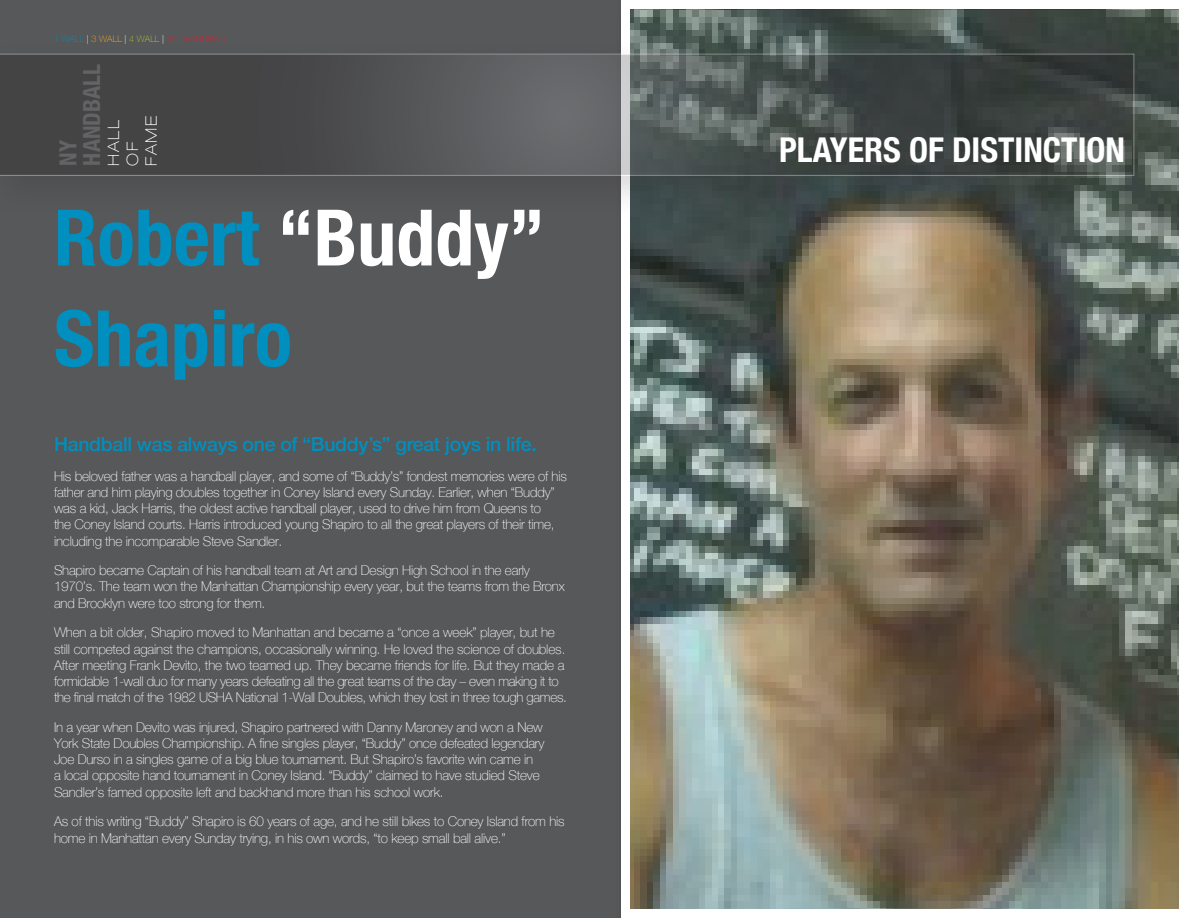
<style>
.page{position:relative;width:1188px;height:918px;background:#57585a}
.page>*{position:absolute;margin:0;border:0;box-sizing:border-box;transform-origin:0 0}
.t1{font:700 condensed 78px "Helvetica Neue";color:#fff}
.t2{font:700 condensed 78px "Helvetica Neue";color:#008fbe}
.t3{font:700 condensed 34.2px "Helvetica Neue";color:#fff}
.t4{font:700 condensed 23.55px "Helvetica Neue";color:#636366}
.t5{font:500 19.5px "Helvetica Neue";letter-spacing:-.015em;color:#008fbe}
.t6{font:100 expanded 15.75px "Helvetica Neue LT";letter-spacing:.1em;color:#fff}
.t7{font:100 13.5px/16.2px "Helvetica Neue";letter-spacing:-.015em;color:#fff}
.t8{font:100 9px "Helvetica Neue LT";letter-spacing:.01em;color:#da2031}
.s1{color:#008fbe}
.s2{color:#fff}
.s3{color:#f9a91b}
.s4{color:#a9c638}
</style>
<div class="page">
<img style="left:631px;top:10px;width:547px;height:898px">
<div style="left:621px;top:0;width:567px;height:918px;border:9px solid #fff"></div>
<div style="left:0;top:37px;width:1178px;height:182px;background:#231f20;opacity:.5"></div>
<svg style="left:0;top:54px;width:1134px;height:121px"></svg>
<p class="t8" style="left:54px;top:33px;width:176px"><span class="s1">1 WALL</span> <span class="s2">|</span> <span class="s3">3 WALL</span> <span class="s2">|</span> <span class="s4">4 WALL</span> <span class="s2">|</span> ALL HANDBALL</p>
<p class="t4" style="left:72px;top:166px;width:103px;rotate:-90deg">HANDBALL</p>
<p class="t6" style="left:142px;top:166px;width:51px;rotate:-90deg">FAME</p>
<p class="t6" style="left:104px;top:166px;width:47px;rotate:-90deg">HALL</p>
<p class="t4" style="left:49px;top:166px;width:27px;rotate:-90deg">NY</p>
<p class="t6" style="left:123px;top:166px;width:25px;rotate:-90deg">OF</p>
<p class="t1" style="left:54px;top:173px;width:492px"><span class="s1">Robert</span> “Buddy”</p>
<p class="t2" style="left:54px;top:274px;width:240px">Shapiro</p>
<p class="t5" style="left:54px;top:428px;width:484px">Handball was always one of “Buddy’s” great joys in life.</p>
<p class="t7" style="left:54px;top:467px;width:515px">His beloved father was a handball player, and some of “Buddy’s” fondest memories were of his father and him playing doubles together in Coney Island every Sunday. Earlier, when “Buddy” was a kid, Jack Harris, the oldest active handball player, used to drive him from Queens to<br>the Coney Island courts. Harris introduced young Shapiro to all the great players of their time, including the incomparable Steve Sandler.</p>
<p class="t7" style="left:54px;top:562px;width:512px">Shapiro became Captain of his handball team at Art and Design High School in the early<br>1970’s. The team won the Manhattan Championship every year, but the teams from the Bronx and Brooklyn were too strong for them.</p>
<p class="t7" style="left:54px;top:624px;width:514px">When a bit older, Shapiro moved to Manhattan and became a “once a week” player, but he still competed against the champions, occasionally winning. He loved the science of doubles.<br>After meeting Frank Devito, the two teamed up. They became friends for life. But they made a formidable 1-wall duo for many years defeating all the great teams of the day – even making it to the final match of the 1982 USHA National 1-Wall Doubles, which they lost in three tough games.</p>
<p class="t7" style="left:54px;top:718px;width:492px">In a year when Devito was injured, Shapiro partnered with Danny Maroney and won a New York State Doubles Championship. A fine singles player, “Buddy” once defeated legendary Joe Durso in a singles game of a big blue tournament. But Shapiro’s favorite win came in<br>a local opposite hand tournament in Coney Island. “Buddy” claimed to have studied Steve Sandler’s famed opposite left and backhand more than his school work.</p>
<p class="t7" style="left:54px;top:813px;width:512px">As of this writing “Buddy” Shapiro is 60 years of age, and he still bikes to Coney Island from his home in Manhattan every Sunday trying, in his own words, “to keep small ball alive.”</p>
<p class="t3" style="left:779px;top:121px;width:347px">PLAYERS OF DISTINCTION</p>
</div>
